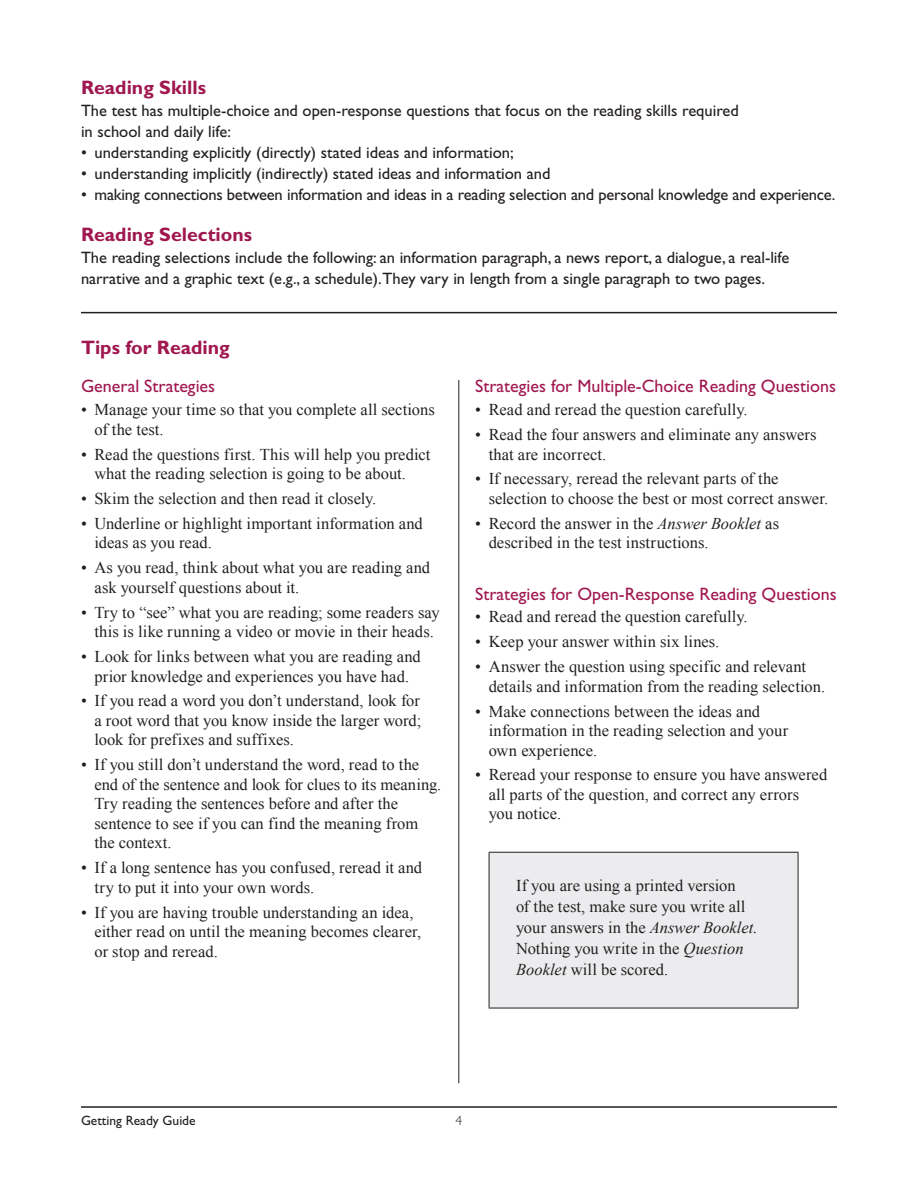
<style>
.page{position:relative;width:918px;height:1188px;background:#fff}
.page>*{position:absolute;margin:0;border:0;box-sizing:border-box;transform-origin:0 0}
.Subhead-13_14_GillSa{font:700 19.5px "Gill Sans Std";color:#a01750}
.Sub-sub_head-12_14_G{font:18px "Gill Sans Std";color:#a01750}
.bullet-_text-11_13_T{font:16.5px/19.5px "Times New Roman";color:#231f20}
.Instruction_Deck{font:16.5px/21px "Gill Sans Std";color:#231f20}
.bulet_text-11_14_Gil{font:16.5px "Gill Sans Std";color:#231f20}
.text_11_14_Times{font:16.5px/21px "Times New Roman";letter-spacing:.005em;color:#231f20}
.t1{font:13.5px "Gill Sans Std";color:#231f20}
.t2{font:300 13.5px "Gill Sans Std";color:#231f20}
.s1{font-style:italic}
</style>
<div class="page">
<hr style="left:81px;top:1106px;width:756px;height:2px;background:#231f20">
<hr style="left:81px;top:312px;width:756px;height:1px;background:#231f20">
<hr style="left:459px;top:380px;width:1px;height:703px;background:#231f20">
<div style="left:489px;top:852px;width:309px;height:156px;background:#ececee"></div>
<hr style="left:489px;top:852px;width:309px;height:1px;background:#231f20">
<hr style="left:489px;top:853px;width:1px;height:155px;background:#231f20">
<hr style="left:798px;top:853px;width:1px;height:155px;background:#231f20">
<hr style="left:489px;top:1008px;width:309px;height:1px;background:#231f20">
<p class="Subhead-13_14_GillSa" style="left:81px;top:76px;width:127px">Reading Skills</p>
<p class="Instruction_Deck" style="left:81px;top:100px;width:659px">The test has multiple-choice and open-response questions that focus on the reading skills required</p>
<p class="Instruction_Deck" style="left:81px;top:121px;width:152px">in school and daily life:</p>
<p class="bulet_text-11_14_Gil" style="left:81px;top:143px;width:434px">• understanding explicitly (directly) stated ideas and information;</p>
<p class="bulet_text-11_14_Gil" style="left:81px;top:164px;width:471px">• understanding implicitly (indirectly) stated ideas and information and</p>
<p class="bulet_text-11_14_Gil" style="left:81px;top:185px;width:756px">• making connections between information and ideas in a reading selection and personal knowledge and experience.</p>
<p class="Subhead-13_14_GillSa" style="left:81px;top:223px;width:173px">Reading Selections</p>
<p class="Instruction_Deck" style="left:81px;top:247px;width:710px">The reading selections include the following: an information paragraph, a news report, a dialogue, a real-life narrative and a graphic text (e.g., a schedule).They vary in length from a single paragraph to two pages.</p>
<p class="Subhead-13_14_GillSa" style="left:81px;top:336px;width:150px">Tips for Reading</p>
<p class="Sub-sub_head-12_14_G" style="left:81px;top:376px;width:136px">General Strategies</p>
<p class="bullet-_text-11_13_T" style="left:94px;top:400px;width:342px;text-indent:-14px">• Manage your time so that you complete all sections of the test.</p>
<p class="bullet-_text-11_13_T" style="left:94px;top:444px;width:338px;text-indent:-14px">• Read the questions first. This will help you predict what the reading selection is going to be about.</p>
<p class="bullet-_text-11_13_T" style="left:81px;top:488px;width:297px">• Skim the selection and then read it closely.</p>
<p class="bullet-_text-11_13_T" style="left:94px;top:513px;width:330px;text-indent:-14px">• Underline or highlight important information and ideas as you read.</p>
<p class="bullet-_text-11_13_T" style="left:94px;top:558px;width:337px;text-indent:-14px">• As you read, think about what you are reading and ask yourself questions about it.</p>
<p class="bullet-_text-11_13_T" style="left:81px;top:602px;width:360px;text-align:center">• Try to “see” what you are reading; some readers say this is like running a video or movie in their heads.</p>
<p class="bullet-_text-11_13_T" style="left:81px;top:646px;width:341px;text-align:center">• Look for links between what you are reading and prior knowledge and experiences you have had.</p>
<p class="bullet-_text-11_13_T" style="left:95px;top:691px;width:329px;text-align:justify;text-indent:-14px">• If you read a word you don’t understand, look for a root word that you know inside the larger word; look for prefixes and suffixes.</p>
<p class="bullet-_text-11_13_T" style="left:94px;top:755px;width:348px;text-indent:-14px">• If you still don’t understand the word, read to the end of the sentence and look for clues to its meaning.<br>Try reading the sentences before and after the sentence to see if you can find the meaning from the context.</p>
<p class="bullet-_text-11_13_T" style="left:94px;top:858px;width:329px;text-indent:-14px">• If a long sentence has you confused, reread it and try to put it into your own words.</p>
<p class="bullet-_text-11_13_T" style="left:94px;top:902px;width:328px;text-indent:-14px">• If you are having trouble understanding an idea, either read on until the meaning becomes clearer, or stop and reread.</p>
<p class="Sub-sub_head-12_14_G" style="left:475px;top:376px;width:362px">Strategies for Multiple-Choice Reading Questions</p>
<p class="bullet-_text-11_13_T" style="left:475px;top:400px;width:274px">• Read and reread the question carefully.</p>
<p class="bullet-_text-11_13_T" style="left:489px;top:424px;width:329px;text-indent:-14px">• Read the four answers and eliminate any answers that are incorrect.</p>
<p class="bullet-_text-11_13_T" style="left:489px;top:469px;width:341px;text-indent:-14px">• If necessary, reread the relevant parts of the selection to choose the best or most correct answer.</p>
<p class="bullet-_text-11_13_T" style="left:489px;top:513px;width:292px;text-indent:-13px">• Record the answer in the <span class="s1">Answer Booklet</span> as described in the test instructions.</p>
<p class="Sub-sub_head-12_14_G" style="left:475px;top:583px;width:363px">Strategies for Open-Response Reading Questions</p>
<p class="bullet-_text-11_13_T" style="left:475px;top:607px;width:274px">• Read and reread the question carefully.</p>
<p class="bullet-_text-11_13_T" style="left:475px;top:632px;width:246px">• Keep your answer within six lines.</p>
<p class="bullet-_text-11_13_T" style="left:489px;top:657px;width:338px;text-indent:-14px">• Answer the question using specific and relevant details and information from the reading selection.</p>
<p class="bullet-_text-11_13_T" style="left:489px;top:701px;width:301px;text-indent:-14px">• Make connections between the ideas and information in the reading selection and your own experience.</p>
<p class="bullet-_text-11_13_T" style="left:489px;top:765px;width:340px;text-indent:-14px">• Reread your response to ensure you have answered all parts of the question, and correct any errors you notice.</p>
<p class="text_11_14_Times" style="left:516px;top:874px;width:243px">If you are using a printed version<br>of the test, make sure you write all your answers in the <span class="s1">Answer Booklet.<br></span>Nothing you write in the <span class="s1">Question<br>Booklet</span> will be scored.</p>
<p class="t1" style="left:81px;top:1112px;width:116px">Getting Ready Guide</p>
<p class="t2" style="left:456px;top:1113px;width:8px">4</p>
</div>
